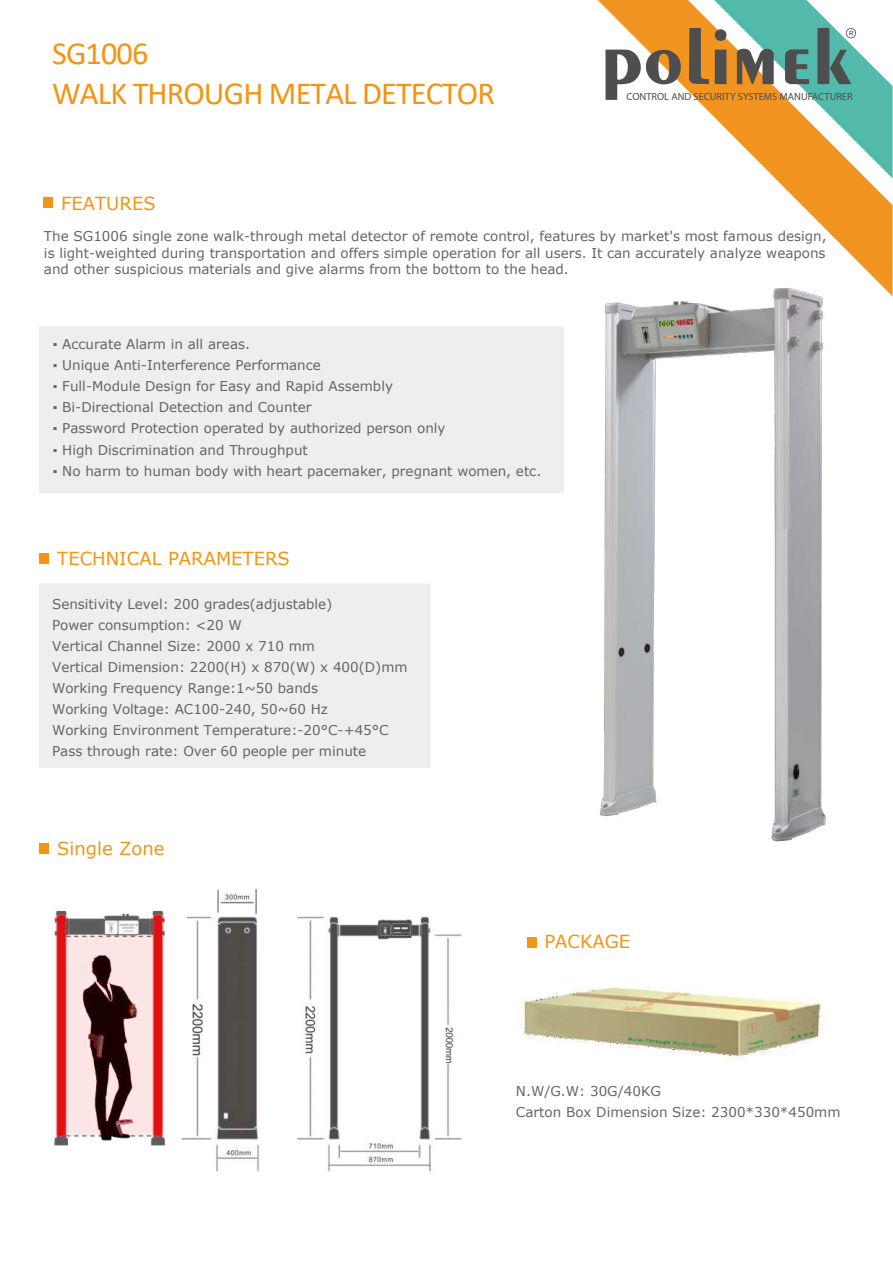
<style>
.page{position:relative;width:893px;height:1263px;background:#fff}
.page>*{position:absolute;margin:0;border:0;box-sizing:border-box;transform-origin:0 0}
.t1{font:32.25px/40.2px "Calibri";letter-spacing:-.03em;color:#f39413}
.t2{font:18px "Verdana";color:#f39413}
.t3{font:13.5px/21px "Verdana";color:#63656b}
.t4{font:10.35px "Myriad Pro";color:#4e4e4e}
</style>
<div class="page">
<div style="left:39px;top:326px;width:525px;height:167px;background:#eee"></div>
<div style="left:39px;top:583px;width:392px;height:185px;background:#eee"></div>
<img style="left:521px;top:986px;width:301px;height:75px">
<img style="left:215px;top:888px;width:247px;height:284px">
<img style="left:599px;top:296px;width:227px;height:546px">
<img style="left:54px;top:902px;width:182px;height:252px">
<svg style="left:598px;top:0;width:295px;height:296px"></svg>
<svg style="left:605px;top:50px;width:76px;height:50px"></svg>
<svg style="left:689px;top:0;width:204px;height:178px"></svg>
<div style="left:43px;top:197px;width:10px;height:11px;background:#f39413"></div>
<div style="left:39px;top:553px;width:10px;height:11px;background:#f39413"></div>
<div style="left:39px;top:843px;width:10px;height:10px;background:#f39413"></div>
<div style="left:527px;top:937px;width:9px;height:11px;background:#f39413"></div>
<h1 class="t1" style="left:52px;top:33px;width:444px">SG1006<br>WALK THROUGH METAL DETECTOR</h1>
<h2 class="t2" style="left:61px;top:191px;width:96px">FEATURES</h2>
<p class="t4" style="left:626px;top:90px;width:228px">CONTROL AND SECURITY SYSTEMS MANUFACTURER</p>
<p class="t3" style="left:44px;top:228px;width:784px;line-height:16.2px;text-align:justify">The SG1006 single zone walk-through metal detector of remote control, features by market's most famous design, is light-weighted during transportation and offers simple operation for all users. It can accurately analyze weapons and other suspicious materials and give alarms from the bottom to the head.</p>
<p class="t3" style="left:53px;top:334px;width:199px">▪ Accurate Alarm in all areas.</p>
<p class="t3" style="left:53px;top:355px;width:270px">▪ Unique Anti-Interference Performance</p>
<p class="t3" style="left:53px;top:376px;width:342px">▪ Full-Module Design for Easy and Rapid Assembly</p>
<p class="t3" style="left:53px;top:397px;width:260px">▪ Bi-Directional Detection and Counter</p>
<p class="t3" style="left:53px;top:418px;width:394px">▪ Password Protection operated by authorized person only</p>
<p class="t3" style="left:53px;top:439px;width:257px">▪ High Discrimination and Throughput</p>
<p class="t3" style="left:53px;top:460px;width:490px">▪ No harm to human body with heart pacemaker, pregnant women, etc.</p>
<h2 class="t2" style="left:57px;top:546px;width:234px">TECHNICAL PARAMETERS</h2>
<p class="t3" style="left:52px;top:594px;width:357px">Sensitivity Level: 200 grades(adjustable)<br>Power consumption: &lt;20 W<br>Vertical Channel Size: 2000 x 710 mm<br>Vertical Dimension: 2200(H) x 870(W) x 400(D)mm Working Frequency Range:1~50 bands<br>Working Voltage: AC100-240, 50~60 Hz<br>Working Environment Temperature:-20°C-+45°C Pass through rate: Over 60 people per minute</p>
<h2 class="t2" style="left:57px;top:836px;width:109px">Single Zone</h2>
<h2 class="t2" style="left:544px;top:929px;width:87px">PACKAGE</h2>
<p class="t3" style="left:516px;top:1080px;width:326px">N.W/G.W: 30G/40KG<br>Carton Box Dimension Size: 2300*330*450mm</p>
</div>
